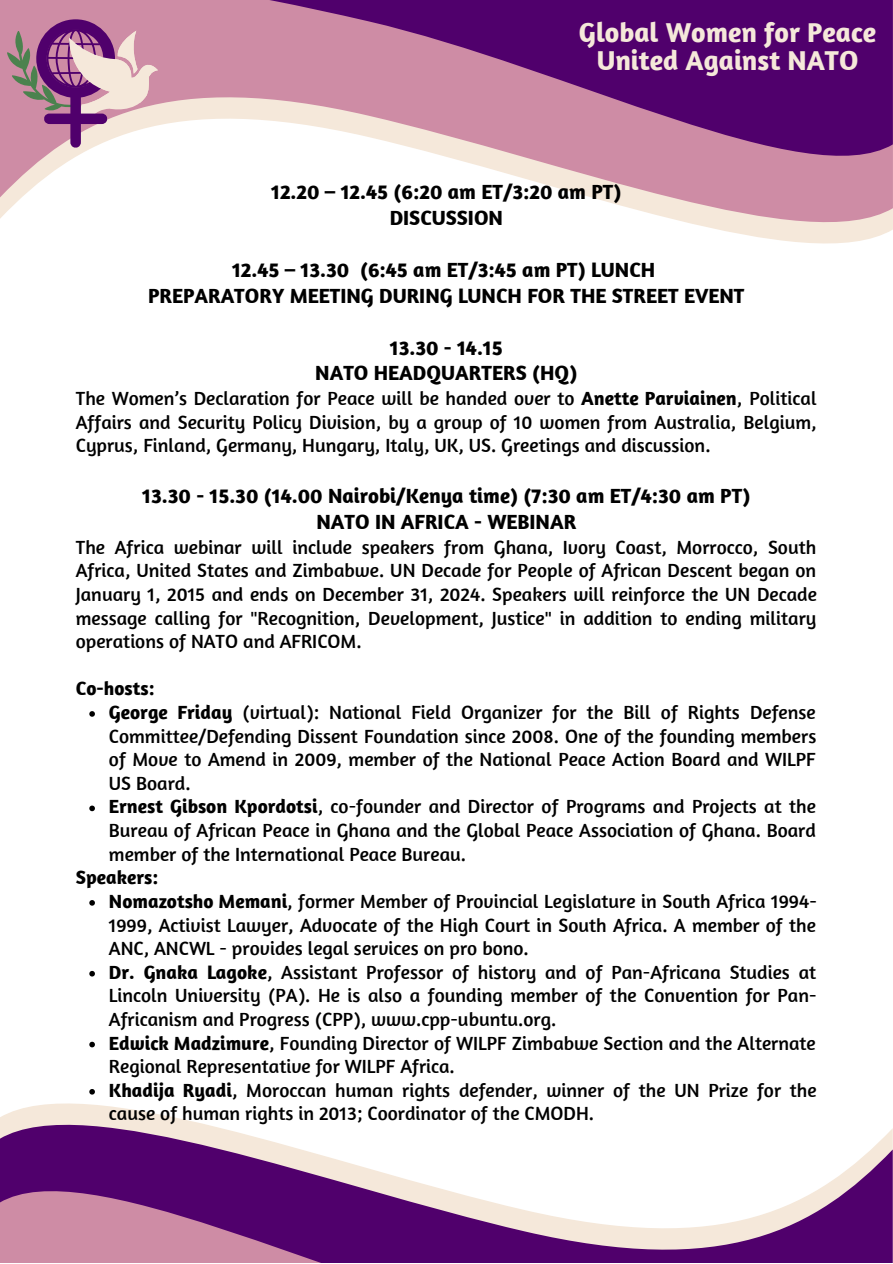
<style>
.page{position:relative;width:893px;height:1264px;background:#fff}
.page>*{position:absolute;margin:0;border:0;box-sizing:border-box;transform-origin:0 0}
.t1{font:700 27.9px "Amaranth";color:#f5e8da}
.t2{font:700 21px "Amaranth";color:#000}
.t3{font:19.5px/23.5px "Amaranth";color:#000;text-align:justify}
.t4{font:700 19.5px "Amaranth";color:#000}
.s1{font-weight:700}
</style>
<div class="page">
<svg style="left:0;top:1094px;width:892px;height:58px"></svg>
<svg style="left:0;top:1152px;width:892px;height:110px"></svg>
<svg style="left:0;top:194px;width:892px;height:50px"></svg>
<svg style="left:0;top:0;width:892px;height:194px"></svg>
<svg style="left:7px;top:19px;width:151px;height:129px;background:#bc8ea7"></svg>
<svg style="left:89px;top:711px;width:6px;height:5px"></svg>
<svg style="left:89px;top:805px;width:6px;height:6px"></svg>
<svg style="left:89px;top:900px;width:6px;height:5px"></svg>
<svg style="left:89px;top:970px;width:6px;height:6px"></svg>
<svg style="left:89px;top:1041px;width:6px;height:6px"></svg>
<svg style="left:89px;top:1089px;width:6px;height:5px"></svg>
<p class="t1" style="left:579px;top:15px;width:299px">Global Women for Peace</p>
<p class="t1" style="left:596px;top:43px;width:263px">United Against NATO</p>
<p class="t2" style="left:271px;top:179px;width:352px">12.20 – 12.45 (6:20 am ET/3:20 am PT)</p>
<p class="t2" style="left:389px;top:205px;width:115px">DISCUSSION</p>
<p class="t2" style="left:232px;top:256px;width:425px">12.45 – 13.30 (6:45 am ET/3:45 am PT) LUNCH</p>
<p class="t2" style="left:148px;top:282px;width:598px">PREPARATORY MEETING DURING LUNCH FOR THE STREET EVENT</p>
<p class="t2" style="left:390px;top:334px;width:114px">13.30 - 14.15</p>
<p class="t2" style="left:315px;top:360px;width:264px">NATO HEADQUARTERS (HQ)</p>
<p class="t3" style="left:76px;top:386px;width:742px">The Women’s Declaration for Peace will be handed over to <span class="s1">Anette Parviainen</span>, Political Affairs and Security Policy Division, by a group of 10 women from Australia, Belgium, Cyprus, Finland, Germany, Hungary, Italy, UK, US. Greetings and discussion.</p>
<p class="t2" style="left:142px;top:482px;width:609px">13.30 - 15.30 (14.00 Nairobi/Kenya time) (7:30 am ET/4:30 am PT)</p>
<p class="t2" style="left:316px;top:508px;width:261px">NATO IN AFRICA - WEBINAR</p>
<p class="t3" style="left:76px;top:534px;width:742px">The Africa webinar will include speakers from Ghana, Ivory Coast, Morrocco, South Africa, United States and Zimbabwe. UN Decade for People of African Descent began on January 1, 2015 and ends on December 31, 2024. Speakers will reinforce the UN Decade message calling for "Recognition, Development, Justice" in addition to ending military operations of NATO and AFRICOM.</p>
<p class="t4" style="left:76px;top:676px;width:80px">Co-hosts:</p>
<p class="t3" style="left:109px;top:700px;width:709px"><span class="s1">George Friday</span> (virtual): National Field Organizer for the Bill of Rights Defense Committee/Defending Dissent Foundation since 2008. One of the founding members of Move to Amend in 2009, member of the National Peace Action Board and WILPF US Board.</p>
<p class="t3" style="left:109px;top:794px;width:708px"><span class="s1">Ernest Gibson Kpordotsi</span>, co-founder and Director of Programs and Projects at the Bureau of African Peace in Ghana and the Global Peace Association of Ghana. Board member of the International Peace Bureau.</p>
<p class="t3" style="left:109px;top:888px;width:709px"><span class="s1">Nomazotsho Memani</span>, former Member of Provincial Legislature in South Africa 1994- 1999, Activist Lawyer, Advocate of the High Court in South Africa. A member of the ANC, ANCWL - provides legal services on pro bono.</p>
<p class="t3" style="left:109px;top:959px;width:709px"><span class="s1">Dr. Gnaka Lagoke</span>, Assistant Professor of history and of Pan-Africana Studies at Lincoln University (PA). He is also a founding member of the Convention for Pan-Africanism and Progress (CPP), www.cpp-ubuntu.org.</p>
<p class="t3" style="left:109px;top:1030px;width:708px"><span class="s1">Edwick Madzimure</span>, Founding Director of WILPF Zimbabwe Section and the Alternate<br>Regional Representative for WILPF Africa.</p>
<p class="t3" style="left:109px;top:1077px;width:709px"><span class="s1">Khadija Ryadi</span>, Moroccan human rights defender, winner of the UN Prize for the cause of human rights in 2013; Coordinator of the CMODH.</p>
<p class="t4" style="left:76px;top:865px;width:84px">Speakers:</p>
</div>
